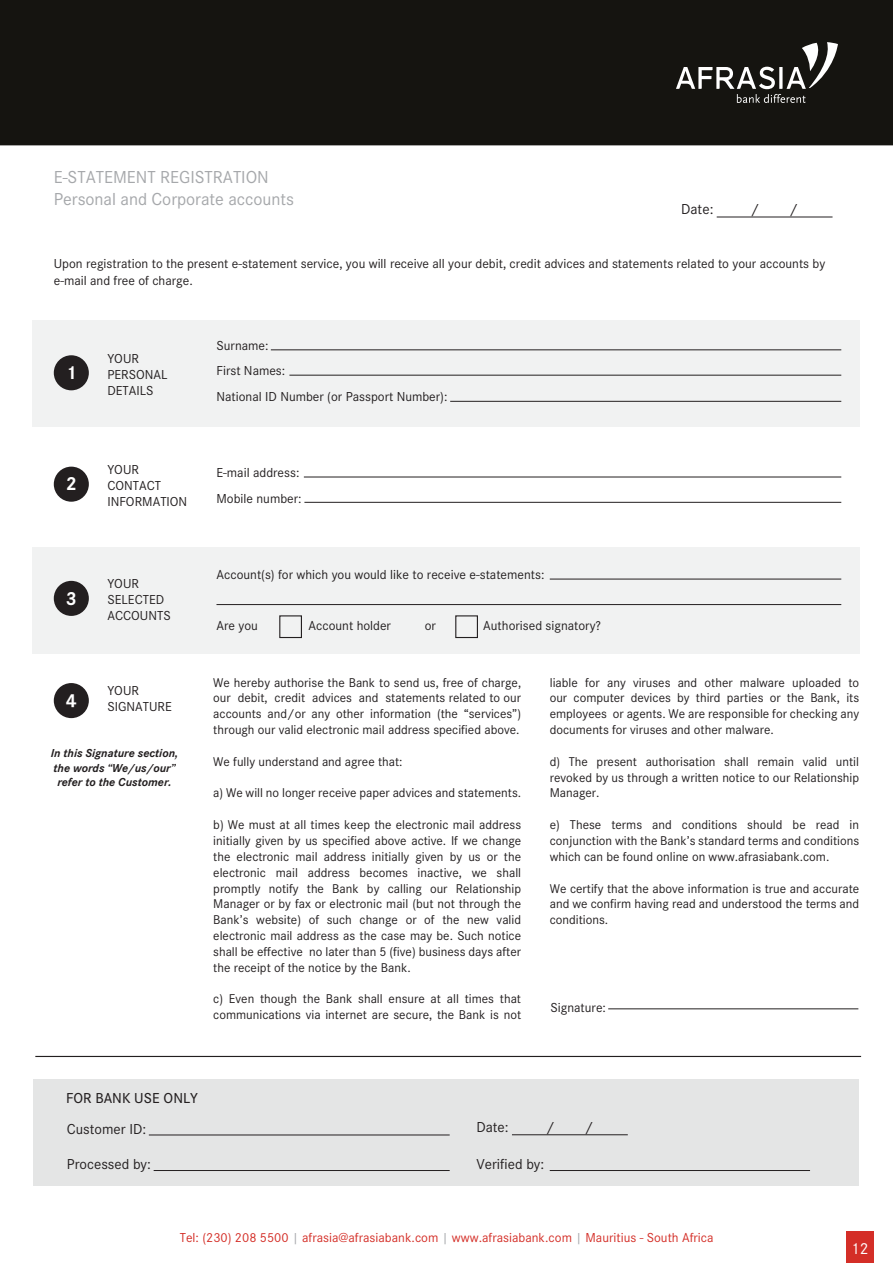
<style>
.page{position:relative;width:893px;height:1263px;background:#fff}
.page>*{position:absolute;margin:0;border:0;box-sizing:border-box;transform-origin:0 0}
.t1{font:700 19.5px "Corporate S";color:#fff}
.t2{font:18px/21.6px "Corporate S";letter-spacing:-.005em;color:#a6a8ab}
.t3{font:16.5px "Corporate S";color:#fff}
.t4{font:15px "Corporate S";color:#231f20}
.t5{font:500 15px "Corporate S";color:#231f20}
.t6{font:13.5px/16.2px "Corporate S";color:#231f20}
.t7{font:13.5px "Corporate S";color:#d42e27}
.t8{font:13.2px/15.9px "Corporate S";color:#231f20;text-align:justify}
.t9{font:italic 700 12px/14.4px "Corporate S";color:#231f20;text-align:center}
.s1{color:#a6a8ab}
</style>
<div class="page">
<div style="left:0;top:0;width:893px;height:145px;background:#151410"></div>
<svg style="left:676px;top:42px;width:162px;height:61px"></svg>
<div style="left:846px;top:1232px;width:27px;height:31px;background:#d42e27"></div>
<div style="left:32px;top:321px;width:827px;height:106px;background:#f1f2f2"></div>
<div style="left:32px;top:548px;width:827px;height:106px;background:#f1f2f2"></div>
<div style="left:33px;top:1079px;width:825px;height:106px;background:#e4e5e5"></div>
<hr style="left:717px;top:217px;width:115px;height:1px;background:#231f20">
<hr style="left:512px;top:1134px;width:116px;height:1px;background:#231f20">
<hr style="left:35px;top:1056px;width:826px;height:1px;background:#231f20">
<div style="left:455px;top:615px;width:23px;height:23px;border:1px solid #231f20"></div>
<div style="left:279px;top:615px;width:23px;height:23px;border:1px solid #231f20"></div>
<hr style="left:271px;top:349px;width:570px;height:1px;background:#231f20">
<hr style="left:289px;top:375px;width:552px;height:1px;background:#231f20">
<hr style="left:450px;top:401px;width:391px;height:1px;background:#231f20">
<hr style="left:304px;top:477px;width:537px;height:1px;background:#231f20">
<hr style="left:304px;top:502px;width:537px;height:1px;background:#231f20">
<hr style="left:550px;top:579px;width:291px;height:1px;background:#231f20">
<hr style="left:216px;top:604px;width:625px;height:1px;background:#231f20">
<hr style="left:608px;top:1008px;width:250px;height:1px;background:#231f20">
<div style="left:54px;top:355px;width:35px;height:35px;background:#231f20;border-radius:50%"></div>
<div style="left:54px;top:467px;width:35px;height:35px;background:#231f20;border-radius:50%"></div>
<div style="left:54px;top:581px;width:35px;height:35px;background:#231f20;border-radius:50%"></div>
<div style="left:54px;top:683px;width:35px;height:35px;background:#231f20;border-radius:50%"></div>
<hr style="left:149px;top:1134px;width:301px;height:1px;background:#231f20">
<hr style="left:154px;top:1170px;width:296px;height:1px;background:#231f20">
<hr style="left:550px;top:1170px;width:260px;height:1px;background:#231f20">
<h2 class="t2" style="left:54px;top:166px;width:242px">E-STATEMENT REGISTRATION<br>Personal and Corporate accounts</h2>
<p class="t4" style="left:681px;top:201px;width:34px">Date:</p>
<p class="t4" style="left:751px;top:201px;width:10px">/</p>
<p class="t4" style="left:789px;top:201px;width:10px">/</p>
<p class="t6" style="left:54px;top:256px;width:773px">Upon registration to the present e-statement service, you will receive all your debit, credit advices and statements related to your accounts by e-mail and free of charge.</p>
<h1 class="t1" style="left:66px;top:361px;width:13px">1</h1>
<h1 class="t1" style="left:66px;top:473px;width:13px">2</h1>
<h1 class="t1" style="left:66px;top:587px;width:13px">3</h1>
<p class="t6" style="left:107px;top:350px;width:62px">YOUR<br>PERSONAL<br>DETAILS</p>
<p class="t6" style="left:107px;top:461px;width:81px">YOUR<br>CONTACT<br>INFORMATION</p>
<p class="t6" style="left:107px;top:576px;width:65px">YOUR<br>SELECTED<br>ACCOUNTS</p>
<p class="t6" style="left:107px;top:682px;width:33px">YOUR</p>
<h1 class="t1" style="left:66px;top:689px;width:13px">4</h1>
<p class="t6" style="left:107px;top:698px;width:66px">SIGNATURE</p>
<p class="t9" style="left:51px;top:746px;width:129px">In this Signature section, the words “We/us/our” refer to the Customer.</p>
<p class="t6" style="left:216px;top:333px;width:233px;line-height:25.5px">Surname:<br>First Names:<br>National ID Number (or Passport Number):</p>
<p class="t6" style="left:216px;top:460px;width:87px;line-height:25.5px">E-mail address:<br>Mobile number:</p>
<p class="t6" style="left:216px;top:567px;width:329px">Account(s) for which you would like to receive e-statements:</p>
<p class="t6" style="left:216px;top:618px;width:43px">Are you</p>
<p class="t6" style="left:309px;top:618px;width:84px">Account holder</p>
<p class="t6" style="left:425px;top:618px;width:13px">or</p>
<p class="t6" style="left:483px;top:618px;width:119px">Authorised signatory?</p>
<p class="t8" style="left:213px;top:674px;width:309px">We hereby authorise the Bank to send us, free of charge, our debit, credit advices and statements related to our accounts and/or any other information (the “services”) through our valid electronic mail address specified above.</p>
<p class="t8" style="left:213px;top:753px;width:191px">We fully understand and agree that:</p>
<p class="t8" style="left:213px;top:785px;width:309px">a) We will no longer receive paper advices and statements.</p>
<p class="t8" style="left:213px;top:817px;width:309px">b) We must at all times keep the electronic mail address initially given by us specified above active. If we change the electronic mail address initially given by us or the electronic mail address becomes inactive, we shall promptly notify the Bank by calling our Relationship Manager or by fax or electronic mail (but not through the Bank’s website) of such change or of the new valid electronic mail address as the case may be. Such notice shall be effective no later than 5 (five) business days after the receipt of the notice by the Bank.</p>
<p class="t8" style="left:213px;top:991px;width:309px">c) Even though the Bank shall ensure at all times that communications via internet are secure, the Bank is not</p>
<p class="t8" style="left:550px;top:674px;width:311px">liable for any viruses and other malware uploaded to our computer devices by third parties or the Bank, its employees or agents. We are responsible for checking any documents for viruses and other malware.</p>
<p class="t8" style="left:550px;top:753px;width:311px">d) The present authorisation shall remain valid until revoked by us through a written notice to our Relationship Manager.</p>
<p class="t8" style="left:550px;top:817px;width:311px">e) These terms and conditions should be read in conjunction with the Bank’s standard terms and conditions which can be found online on www.afrasiabank.com.</p>
<p class="t8" style="left:550px;top:880px;width:311px">We certify that the above information is true and accurate and we confirm having read and understood the terms and conditions.</p>
<p class="t6" style="left:550px;top:999px;width:57px">Signature:</p>
<p class="t5" style="left:66px;top:1090px;width:134px">FOR BANK USE ONLY</p>
<p class="t4" style="left:67px;top:1120px;width:81px">Customer ID:</p>
<p class="t4" style="left:476px;top:1119px;width:34px">Date:</p>
<p class="t4" style="left:546px;top:1119px;width:10px">/</p>
<p class="t4" style="left:585px;top:1119px;width:10px">/</p>
<p class="t4" style="left:67px;top:1155px;width:86px">Processed by:</p>
<p class="t4" style="left:476px;top:1155px;width:69px">Verified by:</p>
<p class="t7" style="left:180px;top:1230px;width:535px">Tel: (230) 208 5500 <span class="s1">|</span> afrasia@afrasiabank.com <span class="s1">|</span> www.afrasiabank.com <span class="s1">|</span> Mauritius - South Africa</p>
<p class="t3" style="left:851px;top:1239px;width:19px">12</p>
</div>
